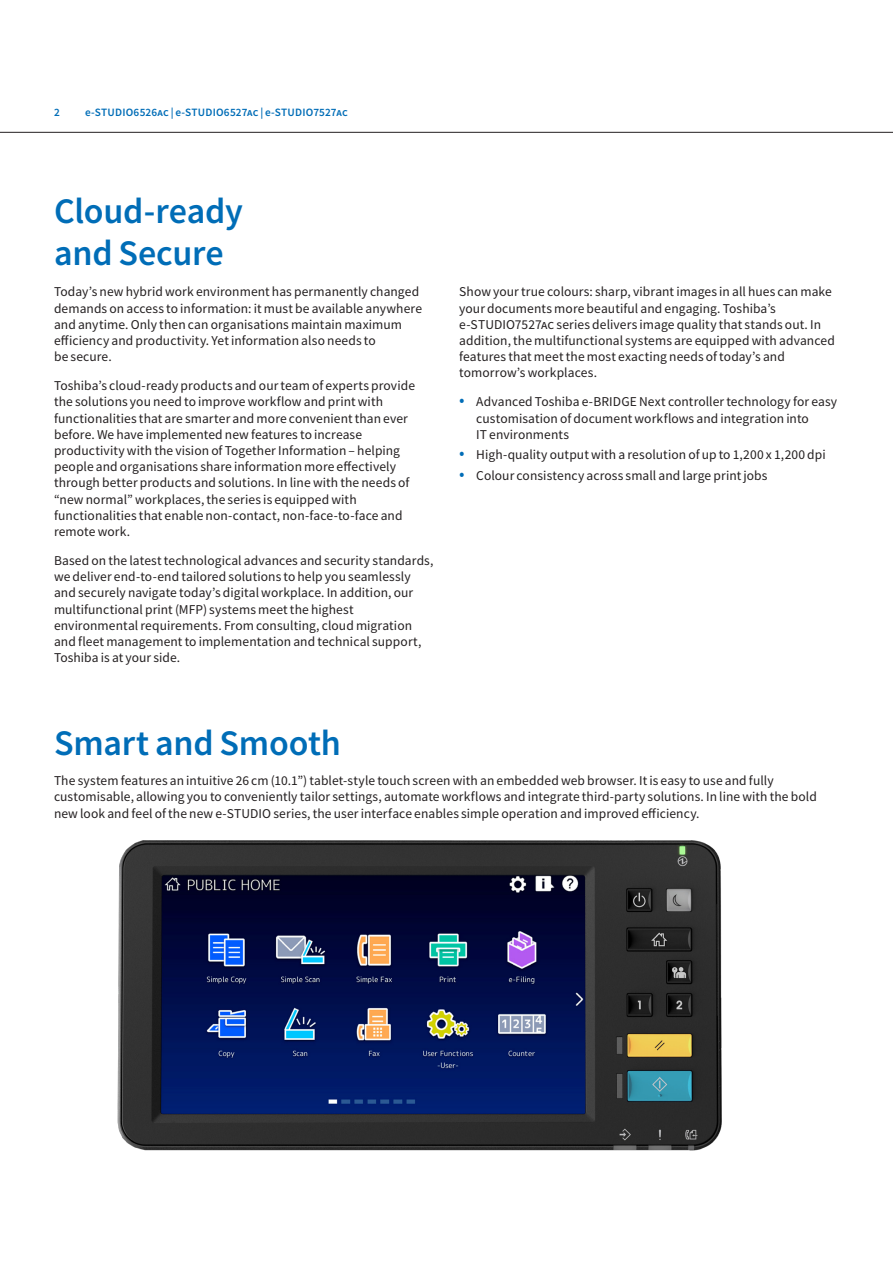
<style>
.page{position:relative;width:893px;height:1263px;background:#fff}
.page>*{position:absolute;margin:0;border:0;box-sizing:border-box;transform-origin:0 0}
.Headline_24pt{font:500 36px/42px "Toshiba Sans";letter-spacing:-.005em;color:#006db7}
.Continuous_text_9pt{font:13.5px/16.2px "Toshiba Sans";letter-spacing:.01em;color:#231f20}
.t1{font:500 11.25px "Toshiba Sans";letter-spacing:.015em;color:#006db7}
.s1{font-weight:300;font-size:19.5px;color:#006db7}
</style>
<div class="page">
<hr style="left:0;top:132px;width:893px;height:1px;background:#231f20">
<img style="left:118px;top:841px;width:604px;height:310px">
<p class="t1" style="left:54px;top:104px;width:7px">2</p>
<p class="t1" style="left:85px;top:104px;width:264px">e-STUDIO6526ac | e-STUDIO6527ac | e-STUDIO7527ac</p>
<p class="Headline_24pt" style="left:54px;top:189px;width:191px">Cloud-ready and Secure</p>
<p class="Continuous_text_9pt" style="left:54px;top:284px;width:370px">Today’s new hybrid work environment has permanently changed demands on access to information: it must be available anywhere and anytime. Only then can organisations maintain maximum efficiency and productivity. Yet information also needs to<br>be secure.</p>
<p class="Continuous_text_9pt" style="left:54px;top:378px;width:363px">Toshiba’s cloud-ready products and our team of experts provide the solutions you need to improve workflow and print with functionalities that are smarter and more convenient than ever before. We have implemented new features to increase productivity with the vision of Together Information – helping people and organisations share information more effectively through better products and solutions. In line with the needs of “new normal” workplaces, the series is equipped with functionalities that enable non-contact, non-face-to-face and remote work.</p>
<p class="Continuous_text_9pt" style="left:54px;top:552px;width:381px">Based on the latest technological advances and security standards, we deliver end-to-end tailored solutions to help you seamlessly and securely navigate today’s digital workplace. In addition, our multifunctional print (MFP) systems meet the highest environmental requirements. From consulting, cloud migration and fleet management to implementation and technical support, Toshiba is at your side.</p>
<p class="Continuous_text_9pt" style="left:459px;top:284px;width:377px">Show your true colours: sharp, vibrant images in all hues can make your documents more beautiful and engaging. Toshiba’s e-STUDIO7527ac series delivers image quality that stands out. In addition, the multifunctional systems are equipped with advanced features that meet the most exacting needs of today’s and tomorrow’s workplaces.</p>
<p class="Continuous_text_9pt" style="left:476px;top:394px;width:362px;text-indent:-17px"><span class="s1">•</span> Advanced Toshiba e-BRIDGE Next controller technology for easy customisation of document workflows and integration into<br>IT environments</p>
<p class="Continuous_text_9pt" style="left:459px;top:447px;width:368px"><span class="s1">•</span> High-quality output with a resolution of up to 1,200 x 1,200 dpi</p>
<p class="Continuous_text_9pt" style="left:459px;top:467px;width:310px"><span class="s1">•</span> Colour consistency across small and large print jobs</p>
<p class="Headline_24pt" style="left:54px;top:721px;width:288px">Smart and Smooth</p>
<p class="Continuous_text_9pt" style="left:54px;top:772px;width:764px">The system features an intuitive 26 cm (10.1”) tablet-style touch screen with an embedded web browser. It is easy to use and fully customisable, allowing you to conveniently tailor settings, automate workflows and integrate third-party solutions. In line with the bold new look and feel of the new e-STUDIO series, the user interface enables simple operation and improved efficiency.</p>
</div>
